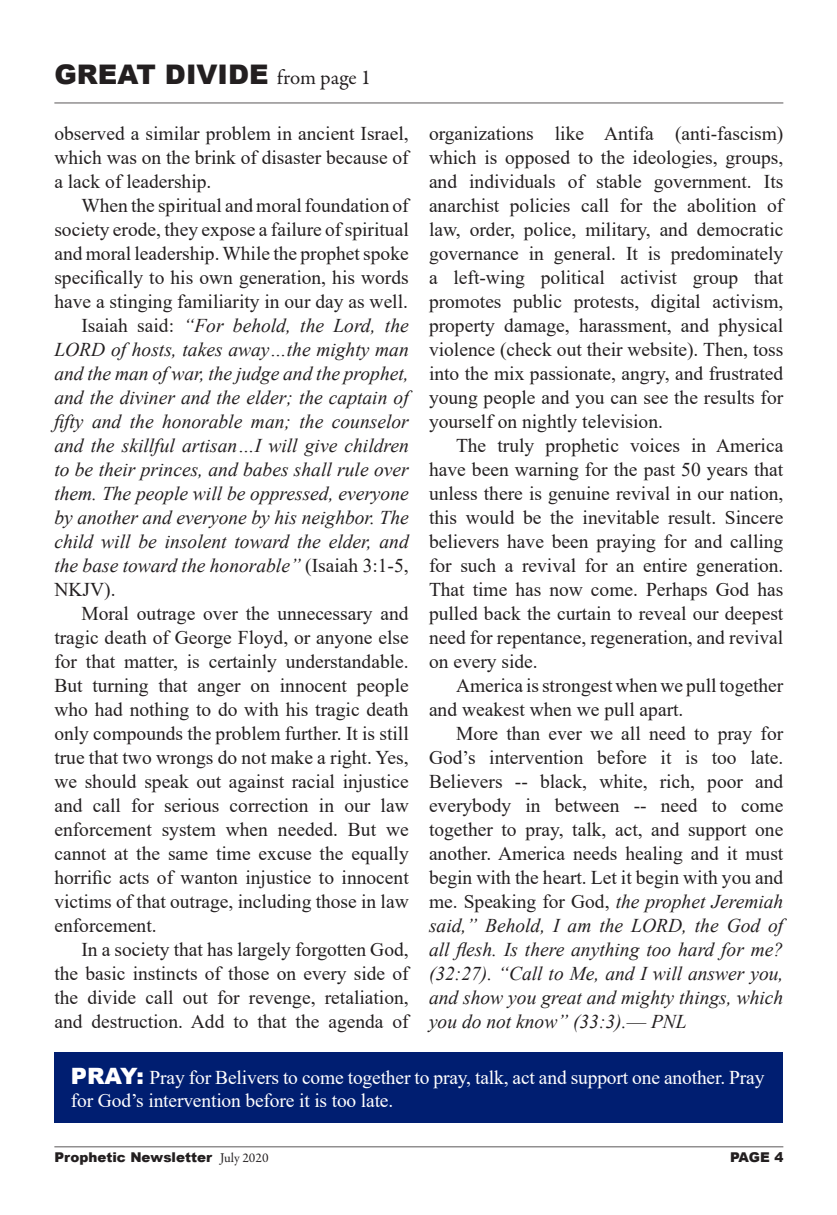
<style>
.page{position:relative;width:837px;height:1215px;background:#fff}
.page>*{position:absolute;margin:0;border:0;box-sizing:border-box;transform-origin:0 0}
.t1{font:900 27px "Arial";color:#231f20}
.t2{font:19.5px/24px "Times New Roman";color:#231f20;text-align:justify}
.t3{font:italic 19.5px/24px "Times New Roman";color:#231f20;text-align:justify}
.t4{font:19.5px/22.5px "Times New Roman";letter-spacing:-.01em;color:#fff}
.t5{font:900 13.5px "Arial";color:#231f20}
.s1{font-family:"Garamond Premr Pro";font-weight:400;font-size:21px}
.s2{font-style:normal}
.s3{font-style:italic}
.s4{font-family:"Arial";font-weight:900;font-size:22.5px}
.s5{font-family:"Garamond Premr Pro";font-weight:400}
</style>
<div class="page">
<hr style="left:54px;top:1146px;width:729px;height:2px;background:#231f20">
<div style="left:54px;top:1052px;width:729px;height:71px;background:#001e71"></div>
<hr style="left:54px;top:102px;width:729px;height:2px;background:#231f20">
<p class="t1" style="left:54px;top:54px;width:318px">GREAT DIVIDE <span class="s1">from page 1</span></p>
<p class="t2" style="left:54px;top:121px;width:356px">observed a similar problem in ancient Israel, which was on the brink of disaster because of a lack of leadership.</p>
<p class="t2" style="left:54px;top:193px;width:356px;text-indent:27px">When the spiritual and moral foundation of society erode, they expose a failure of spiritual and moral leadership. While the prophet spoke specifically to his own generation, his words have a stinging familiarity in our day as well.</p>
<p class="t3" style="left:54px;top:313px;width:356px;text-indent:27px"><span class="s2">Isaiah said:</span> “For behold, the Lord, the LORD of hosts, takes away…the mighty man and the man of war, the judge and the prophet, and the diviner and the elder; the captain of fifty and the honorable man; the counselor and the skillful artisan…I will give children to be their princes, and babes shall rule over them. The people will be oppressed, everyone by another and everyone by his neighbor. The child will be insolent toward the elder, and the base toward the honorable” <span class="s2">(Isaiah 3:1-5, NKJV).</span></p>
<p class="t2" style="left:54px;top:601px;width:356px;text-indent:27px">Moral outrage over the unnecessary and tragic death of George Floyd, or anyone else for that matter, is certainly understandable.<br>But turning that anger on innocent people who had nothing to do with his tragic death only compounds the problem further. It is still true that two wrongs do not make a right. Yes, we should speak out against racial injustice and call for serious correction in our law enforcement system when needed. But we cannot at the same time excuse the equally horrific acts of wanton injustice to innocent victims of that outrage, including those in law enforcement.</p>
<p class="t2" style="left:54px;top:937px;width:356px;text-indent:27px">In a society that has largely forgotten God, the basic instincts of those on every side of the divide call out for revenge, retaliation, and destruction. Add to that the agenda of</p>
<p class="t2" style="left:429px;top:121px;width:356px">organizations like Antifa (anti-fascism) which is opposed to the ideologies, groups, and individuals of stable government. Its anarchist policies call for the abolition of law, order, police, military, and democratic governance in general. It is predominately a left-wing political activist group that promotes public protests, digital activism, property damage, harassment, and physical violence (check out their website). Then, toss into the mix passionate, angry, and frustrated young people and you can see the results for yourself on nightly television.</p>
<p class="t2" style="left:429px;top:433px;width:356px;text-indent:27px">The truly prophetic voices in America have been warning for the past 50 years that unless there is genuine revival in our nation, this would be the inevitable result. Sincere believers have been praying for and calling for such a revival for an entire generation.<br>That time has now come. Perhaps God has pulled back the curtain to reveal our deepest need for repentance, regeneration, and revival on every side.</p>
<p class="t2" style="left:429px;top:673px;width:356px;text-indent:27px">America is strongest when we pull together and weakest when we pull apart.</p>
<p class="t2" style="left:429px;top:721px;width:356px;text-indent:27px">More than ever we all need to pray for God’s intervention before it is too late.<br>Believers -- black, white, rich, poor and everybody in between -- need to come together to pray, talk, act, and support one another. America needs healing and it must begin with the heart. Let it begin with you and me. Speaking for God, <span class="s3">the prophet Jeremiah said,” Behold, I am the LORD, the God of all flesh. Is there anything too hard for me? (32:27). “Call to Me, and I will answer you, and show you great and mighty things, which you do not know” (33:3).</span>— <span class="s3">PNL</span></p>
<p class="t4" style="left:71px;top:1066px;width:695px"><span class="s4">PRAY:</span> Pray for Belivers to come together to pray, talk, act and support one another. Pray for God’s intervention before it is too late.</p>
<p class="t5" style="left:54px;top:1149px;width:216px">Prophetic Newsletter <span class="s5">July 2020</span></p>
<p class="t5" style="left:730px;top:1148px;width:55px">PAGE 4</p>
</div>
